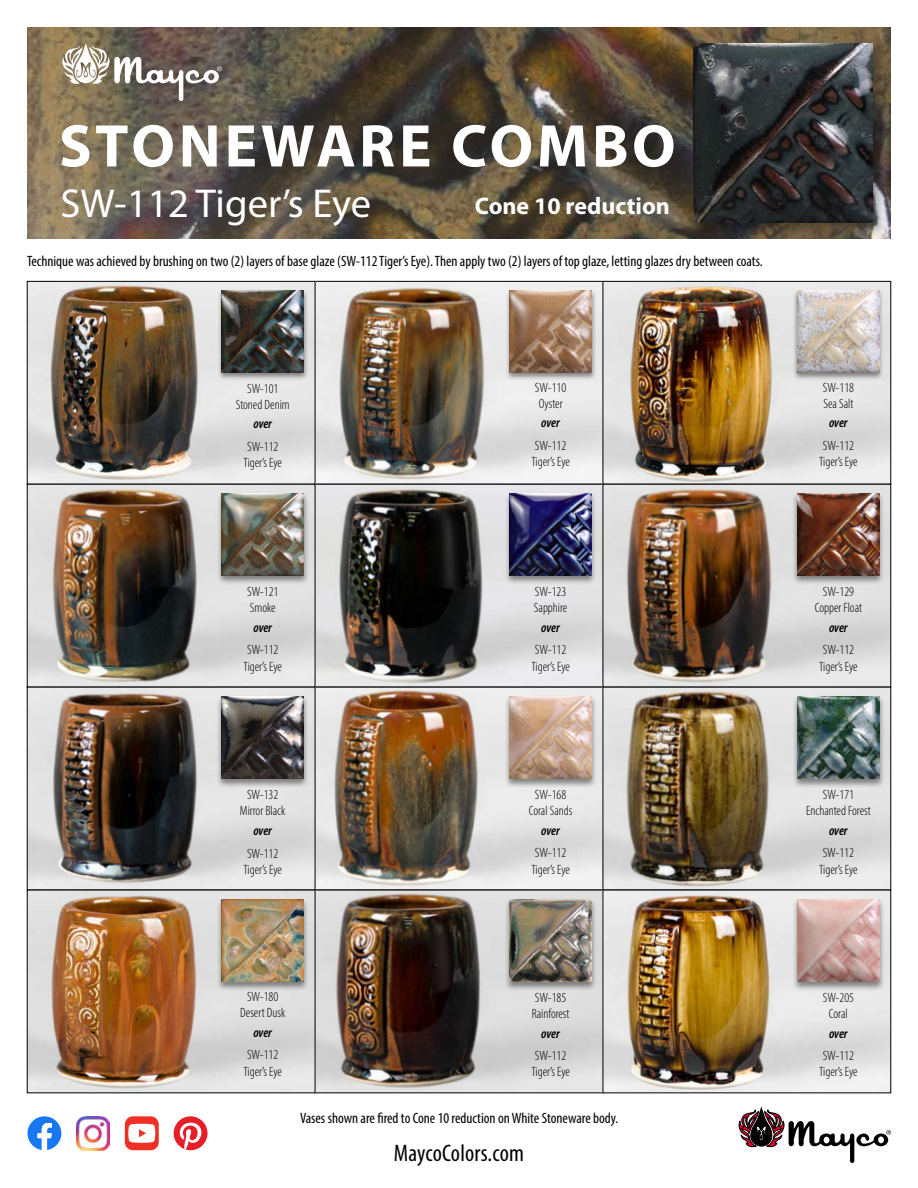
<style>
.page{position:relative;width:918px;height:1188px;background:#fff}
.page>*{position:absolute;margin:0;border:0;box-sizing:border-box;transform-origin:0 0}
.t1{font:700 60.75px "Myriad Pro";letter-spacing:.06em;color:#fff}
.t2{font:40.5px "Myriad Pro";color:#fff}
.t3{font:condensed 24px "Myriad Pro";letter-spacing:.01em;color:#000}
.t4{font:700 24px "Myriad Pro";color:#fff}
.t5{font:condensed 15px "Myriad Pro";color:#000}
.t6{font:300 condensed 13.5px/16.2px "Myriad Pro";color:#000}
.t7{font:italic 600 condensed 13.5px "Myriad Pro";letter-spacing:-.01em;color:#000}
</style>
<div class="page">
<img style="left:27px;top:27px;width:864px;height:212px">
<svg style="left:62px;top:43px;width:160px;height:58px"></svg>
<svg style="left:739px;top:1108px;width:152px;height:55px"></svg>
<svg style="left:27px;top:1116px;width:34px;height:34px"></svg>
<svg style="left:174px;top:1116px;width:34px;height:34px"></svg>
<div style="left:125px;top:1116px;width:34px;height:34px;background:#ee3124;border-radius:8px"></div>
<svg style="left:128px;top:1124px;width:27px;height:19px"></svg>
<img style="left:76px;top:1116px;width:34px;height:34px">
<div style="left:692px;top:42px;width:195px;height:195px;background:#000;opacity:.3"></div>
<img style="left:693px;top:43px;width:179px;height:180px">
<img style="left:316px;top:281px;width:286px;height:203px">
<svg style="left:316px;top:484px;width:286px;height:203px;background:#848281"></svg>
<img style="left:316px;top:687px;width:286px;height:203px">
<img style="left:316px;top:890px;width:286px;height:203px">
<img style="left:27px;top:281px;width:289px;height:203px">
<img style="left:27px;top:484px;width:289px;height:203px">
<img style="left:27px;top:687px;width:289px;height:203px">
<img style="left:27px;top:890px;width:289px;height:203px">
<img style="left:602px;top:281px;width:289px;height:203px">
<img style="left:602px;top:484px;width:289px;height:203px">
<img style="left:602px;top:687px;width:289px;height:203px">
<img style="left:602px;top:890px;width:289px;height:203px">
<div style="left:505px;top:289px;width:92px;height:91px;background:#000;opacity:.45"></div>
<img style="left:510px;top:290px;width:82px;height:82px">
<div style="left:504px;top:492px;width:93px;height:93px;background:#000;opacity:.45"></div>
<img style="left:510px;top:494px;width:82px;height:82px">
<div style="left:504px;top:695px;width:93px;height:93px;background:#000;opacity:.45"></div>
<img style="left:510px;top:697px;width:82px;height:82px">
<div style="left:504px;top:898px;width:93px;height:93px;background:#000;opacity:.45"></div>
<img style="left:510px;top:900px;width:82px;height:82px">
<div style="left:217px;top:289px;width:92px;height:91px;background:#000;opacity:.45"></div>
<img style="left:222px;top:290px;width:82px;height:82px">
<div style="left:217px;top:492px;width:93px;height:93px;background:#000;opacity:.45"></div>
<img style="left:222px;top:494px;width:82px;height:82px">
<div style="left:216px;top:695px;width:93px;height:93px;background:#000;opacity:.45"></div>
<img style="left:222px;top:697px;width:82px;height:82px">
<div style="left:216px;top:898px;width:93px;height:93px;background:#000;opacity:.45"></div>
<img style="left:222px;top:900px;width:82px;height:82px">
<div style="left:793px;top:289px;width:91px;height:91px;background:#000;opacity:.45"></div>
<img style="left:797px;top:290px;width:82px;height:82px">
<div style="left:792px;top:492px;width:93px;height:93px;background:#000;opacity:.45"></div>
<img style="left:797px;top:494px;width:82px;height:82px">
<div style="left:792px;top:695px;width:93px;height:93px;background:#000;opacity:.45"></div>
<img style="left:797px;top:697px;width:82px;height:82px">
<div style="left:792px;top:898px;width:93px;height:93px;background:#000;opacity:.45"></div>
<img style="left:797px;top:900px;width:82px;height:82px">
<h1 class="t1" style="left:59px;top:106px;width:618px">STONEWARE COMBO</h1>
<h2 class="t2" style="left:61px;top:179px;width:312px">SW-112 Tiger’s Eye</h2>
<h3 class="t4" style="left:475px;top:190px;width:197px">Cone 10 reduction</h3>
<p class="t5" style="left:27px;top:252px;width:737px">Technique was achieved by brushing on two (2) layers of base glaze (SW-112 Tiger’s Eye). Then apply two (2) layers of top glaze, letting glazes dry between coats.</p>
<p class="t6" style="left:236px;top:380px;width:55px;text-align:center">SW-101<br>Stoned Denim</p>
<p class="t6" style="left:535px;top:379px;width:33px">SW-110<br>Oyster</p>
<p class="t7" style="left:253px;top:415px;width:20px">over</p>
<p class="t7" style="left:541px;top:415px;width:20px">over</p>
<p class="t6" style="left:244px;top:438px;width:40px">SW-112<br>Tiger’s Eye</p>
<p class="t6" style="left:531px;top:437px;width:40px">SW-112<br>Tiger’s Eye</p>
<p class="t6" style="left:823px;top:379px;width:33px">SW-118<br>Sea Salt</p>
<p class="t7" style="left:829px;top:415px;width:20px">over</p>
<p class="t6" style="left:819px;top:437px;width:40px">SW-112<br>Tiger’s Eye</p>
<p class="t6" style="left:247px;top:584px;width:33px">SW-121<br>Smoke</p>
<p class="t6" style="left:534px;top:584px;width:35px">SW-123<br>Sapphire</p>
<p class="t6" style="left:815px;top:584px;width:49px;text-align:center">SW-129<br>Copper Float</p>
<p class="t7" style="left:253px;top:619px;width:20px">over</p>
<p class="t7" style="left:541px;top:619px;width:20px">over</p>
<p class="t7" style="left:829px;top:619px;width:20px">over</p>
<p class="t6" style="left:244px;top:642px;width:40px">SW-112<br>Tiger’s Eye</p>
<p class="t6" style="left:531px;top:642px;width:40px">SW-112<br>Tiger’s Eye</p>
<p class="t6" style="left:819px;top:642px;width:40px">SW-112<br>Tiger’s Eye</p>
<p class="t6" style="left:240px;top:786px;width:47px;text-align:center">SW-132<br>Mirror Black</p>
<p class="t6" style="left:529px;top:786px;width:45px;text-align:center">SW-168<br>Coral Sands</p>
<p class="t6" style="left:806px;top:786px;width:66px;text-align:center">SW-171<br>Enchanted Forest</p>
<p class="t7" style="left:253px;top:823px;width:20px">over</p>
<p class="t7" style="left:541px;top:822px;width:20px">over</p>
<p class="t7" style="left:829px;top:822px;width:20px">over</p>
<p class="t6" style="left:243px;top:846px;width:40px">SW-112<br>Tiger’s Eye</p>
<p class="t6" style="left:531px;top:845px;width:40px">SW-112<br>Tiger’s Eye</p>
<p class="t6" style="left:819px;top:845px;width:40px">SW-112<br>Tiger’s Eye</p>
<p class="t6" style="left:240px;top:989px;width:47px;text-align:center">SW-180<br>Desert Dusk</p>
<p class="t6" style="left:532px;top:989px;width:39px">SW-185<br>Rainforest</p>
<p class="t6" style="left:823px;top:989px;width:33px;text-align:center">SW-205<br>Coral</p>
<p class="t7" style="left:253px;top:1024px;width:20px">over</p>
<p class="t7" style="left:541px;top:1025px;width:20px">over</p>
<p class="t7" style="left:829px;top:1025px;width:20px">over</p>
<p class="t6" style="left:243px;top:1047px;width:40px">SW-112<br>Tiger’s Eye</p>
<p class="t6" style="left:531px;top:1048px;width:40px">SW-112<br>Tiger’s Eye</p>
<p class="t6" style="left:819px;top:1048px;width:40px">SW-112<br>Tiger’s Eye</p>
<p class="t5" style="left:300px;top:1109px;width:320px">Vases shown are fired to Cone 10 reduction on White Stoneware body.</p>
<h3 class="t3" style="left:394px;top:1139px;width:132px">MaycoColors.com</h3>
</div>
